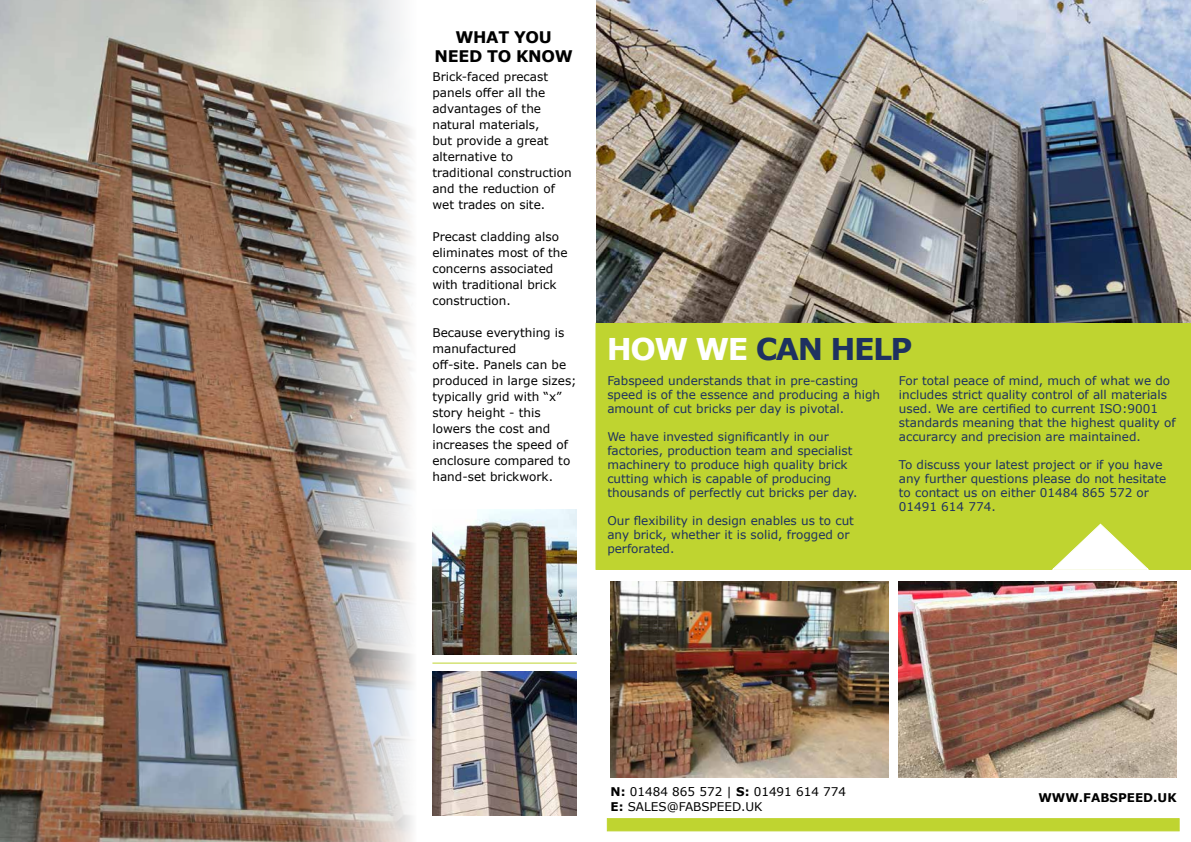
<style>
.page{position:relative;width:1191px;height:842px;background:#fff}
.page>*{position:absolute;margin:0;border:0;box-sizing:border-box;transform-origin:0 0}
.t1{font:700 30px "Verdana";letter-spacing:-.05em;color:#1e3160}
.t2{font:700 16px/19.2px "Verdana";letter-spacing:-.02em;color:#000;text-align:center}
.t3{font:12px/14px "Verdana";color:#1e3160}
.t4{font:12px/16px "Verdana";color:#000}
.t5{font:700 12px "Verdana";color:#000}
.s1{color:#fff}
.s2{font-weight:700}
</style>
<div class="page">
<div style="left:595px;top:323px;width:596px;height:247px;background:#bfd430"></div>
<img style="left:596px;top:0;width:595px;height:323px">
<svg style="left:1050px;top:523px;width:100px;height:47px"></svg>
<img style="left:610px;top:582px;width:278px;height:195px">
<img style="left:898px;top:582px;width:278px;height:195px">
<div style="left:607px;top:818px;width:572px;height:13px;background:#bfd430;border:1px solid #bfd430"></div>
<img style="left:0;top:0;width:413px;height:842px">
<img style="left:432px;top:510px;width:144px;height:144px">
<img style="left:432px;top:671px;width:144px;height:144px">
<hr style="left:432px;top:663px;width:144px;height:1px;background:#bfd430">
<h2 class="t2" style="left:434px;top:27px;width:140px">WHAT YOU<br>NEED TO KNOW</h2>
<p class="t4" style="left:432px;top:68px;width:141px">Brick-faced precast panels offer all the advantages of the natural materials,<br>but provide a great alternative to traditional construction and the reduction of wet trades on site.</p>
<p class="t4" style="left:432px;top:228px;width:137px">Precast cladding also eliminates most of the concerns associated with traditional brick construction.</p>
<p class="t4" style="left:432px;top:324px;width:146px">Because everything is manufactured<br>off-site. Panels can be produced in large sizes; typically grid with “x” story height - this lowers the cost and increases the speed of enclosure compared to hand-set brickwork.</p>
<h1 class="t1" style="left:607px;top:327px;width:307px"><span class="s1">HOW WE</span> CAN HELP</h1>
<p class="t3" style="left:607px;top:373px;width:274px">Fabspeed understands that in pre-casting speed is of the essence and producing a high amount of cut bricks per day is pivotal.</p>
<p class="t3" style="left:607px;top:429px;width:252px">We have invested significantly in our factories, production team and specialist machinery to produce high quality brick cutting which is capable of producing thousands of perfectly cut bricks per day.</p>
<p class="t3" style="left:607px;top:513px;width:248px">Our flexibility in design enables us to cut any brick, whether it is solid, frogged or perforated.</p>
<p class="t3" style="left:899px;top:373px;width:278px">For total peace of mind, much of what we do includes strict quality control of all materials used. We are certified to current ISO:9001 standards meaning that the highest quality of accurarcy and precision are maintained.</p>
<p class="t3" style="left:899px;top:457px;width:269px">To discuss your latest project or if you have any further questions please do not hesitate to contact us on either 01484 865 572 or 01491 614 774.</p>
<p class="t4" style="left:610px;top:784px;width:237px;line-height:14.4px"><span class="s2">N:</span> 01484 865 572 | <span class="s2">S:</span> 01491 614 774<br><span class="s2">E:</span> SALES@FABSPEED.UK</p>
<p class="t5" style="left:1038px;top:789px;width:140px">WWW.FABSPEED.UK</p>
</div>
